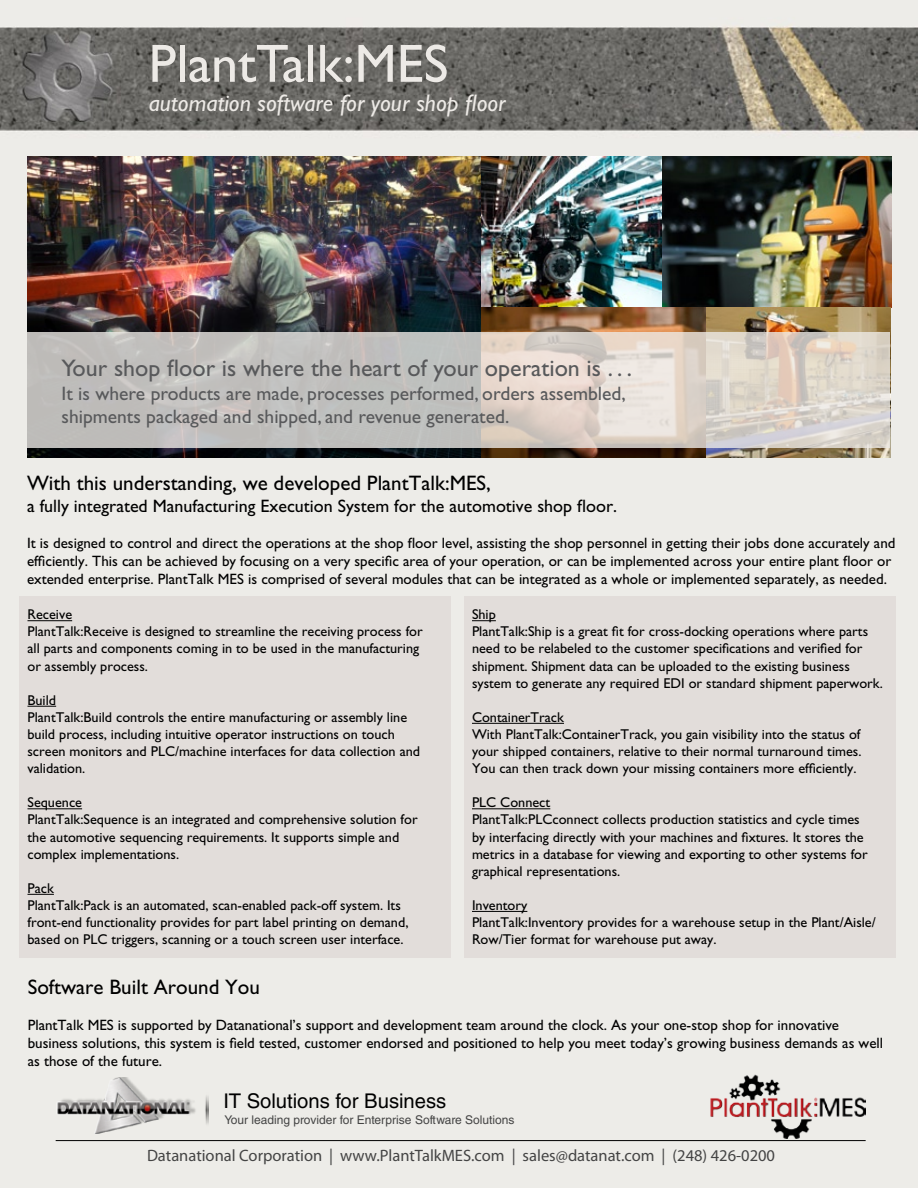
<style>
.page{position:relative;width:918px;height:1188px;background:#fff}
.page>*{position:absolute;margin:0;border:0;box-sizing:border-box;transform-origin:0 0}
.t1{font:54px "Gill Sans Std";color:#edeae6}
.t2{font:24px "Gill Sans Std";color:#58595b}
.t3{font:italic 24px "Gill Sans Std";color:#edeae6}
.t4{font:21px "Gill Sans Std";color:#000}
.t5{font:20.25px "Helvetica LT Std";color:#000}
.t6{font:19.5px/23.4px "Gill Sans Std";color:#58595b}
.t7{font:18px "Gill Sans Std";color:#000}
.t8{font:16.5px "Myriad Pro";color:#444}
.t9{font:15px/18px "Gill Sans Std";color:#000}
.t10{font:14.25px/17.1px "Gill Sans Std";color:#000}
.t11{font:12px "Helvetica LT Std";color:#444}
</style>
<div class="page">
<img style="left:0;top:0;width:918px;height:1188px">
<img style="left:56px;top:1078px;width:152px;height:56px">
<img style="left:709px;top:1074px;width:157px;height:64px">
<hr style="left:56px;top:1140px;width:810px;height:1px;background:#000">
<div style="left:20px;top:596px;width:432px;height:361px;background:#e2ddda"></div>
<hr style="left:27px;top:620px;width:45px;height:1px;background:#000">
<svg style="left:27px;top:706px;width:29px;height:1px"></svg>
<hr style="left:27px;top:808px;width:55px;height:1px;background:#000">
<svg style="left:27px;top:894px;width:27px;height:1px"></svg>
<div style="left:464px;top:596px;width:432px;height:361px;background:#e2ddda"></div>
<svg style="left:472px;top:620px;width:24px;height:1px"></svg>
<hr style="left:472px;top:723px;width:92px;height:1px;background:#000">
<hr style="left:472px;top:808px;width:78px;height:1px;background:#000">
<hr style="left:472px;top:911px;width:55px;height:1px;background:#000">
<img style="left:27px;top:156px;width:864px;height:302px">
<svg style="left:28px;top:332px;width:862px;height:116px"></svg>
<h1 class="t1" style="left:149px;top:33px;width:301px">PlantTalk:MES</h1>
<h2 class="t3" style="left:149px;top:89px;width:359px">automation software for your shop floor</h2>
<h2 class="t2" style="left:62px;top:355px;width:572px">Your shop floor is where the heart of your operation is . . .</h2>
<h3 class="t6" style="left:62px;top:382px;width:566px">It is where products are made, processes performed, orders assembled, shipments packaged and shipped, and revenue generated.</h3>
<h3 class="t4" style="left:27px;top:471px;width:465px">With this understanding, we developed PlantTalk:MES,</h3>
<p class="t7" style="left:27px;top:495px;width:592px">a fully integrated Manufacturing Execution System for the automotive shop floor.</p>
<p class="t9" style="left:27px;top:534px;width:870px">It is designed to control and direct the operations at the shop floor level, assisting the shop personnel in getting their jobs done accurately and efficiently. This can be achieved by focusing on a very specific area of your operation, or can be implemented across your entire plant floor or extended enterprise. PlantTalk MES is comprised of several modules that can be integrated as a whole or implemented separately, as needed.</p>
<p class="t10" style="left:27px;top:606px;width:397px">Receive<br>PlantTalk:Receive is designed to streamline the receiving process for all parts and components coming in to be used in the manufacturing or assembly process.</p>
<p class="t10" style="left:27px;top:692px;width:394px">Build<br>PlantTalk:Build controls the entire manufacturing or assembly line build process, including intuitive operator instructions on touch screen monitors and PLC/machine interfaces for data collection and validation.</p>
<p class="t10" style="left:27px;top:794px;width:392px">Sequence<br>PlantTalk:Sequence is an integrated and comprehensive solution for the automotive sequencing requirements. It supports simple and complex implementations.</p>
<p class="t10" style="left:27px;top:880px;width:382px">Pack<br>PlantTalk:Pack is an automated, scan-enabled pack-off system. Its front-end functionality provides for part label printing on demand, based on PLC triggers, scanning or a touch screen user interface.</p>
<p class="t10" style="left:472px;top:606px;width:412px">Ship<br>PlantTalk:Ship is a great fit for cross-docking operations where parts need to be relabeled to the customer specifications and verified for shipment. Shipment data can be uploaded to the existing business system to generate any required EDI or standard shipment paperwork.</p>
<p class="t10" style="left:472px;top:709px;width:391px">ContainerTrack<br>With PlantTalk:ContainerTrack, you gain visibility into the status of your shipped containers, relative to their normal turnaround times.<br>You can then track down your missing containers more efficiently.</p>
<p class="t10" style="left:472px;top:794px;width:397px">PLC Connect<br>PlantTalk:PLCconnect collects production statistics and cycle times by interfacing directly with your machines and fixtures. It stores the metrics in a database for viewing and exporting to other systems for graphical representations.</p>
<p class="t10" style="left:472px;top:897px;width:405px">Inventory<br>PlantTalk:Inventory provides for a warehouse setup in the Plant/Aisle/<br>Row/Tier format for warehouse put away.</p>
<h3 class="t4" style="left:28px;top:974px;width:234px">Software Built Around You</h3>
<p class="t9" style="left:28px;top:1016px;width:857px">PlantTalk MES is supported by Datanational’s support and development team around the clock. As your one-stop shop for innovative business solutions, this system is field tested, customer endorsed and positioned to help you meet today’s growing business demands as well as those of the future.</p>
<h3 class="t5" style="left:223px;top:1089px;width:224px">IT Solutions for Business</h3>
<p class="t11" style="left:224px;top:1113px;width:292px">Your leading provider for Enterprise Software Solutions</p>
<p class="t8" style="left:147px;top:1146px;width:630px">Datanational Corporation | www.PlantTalkMES.com | sales@datanat.com | (248) 426-0200</p>
</div>
